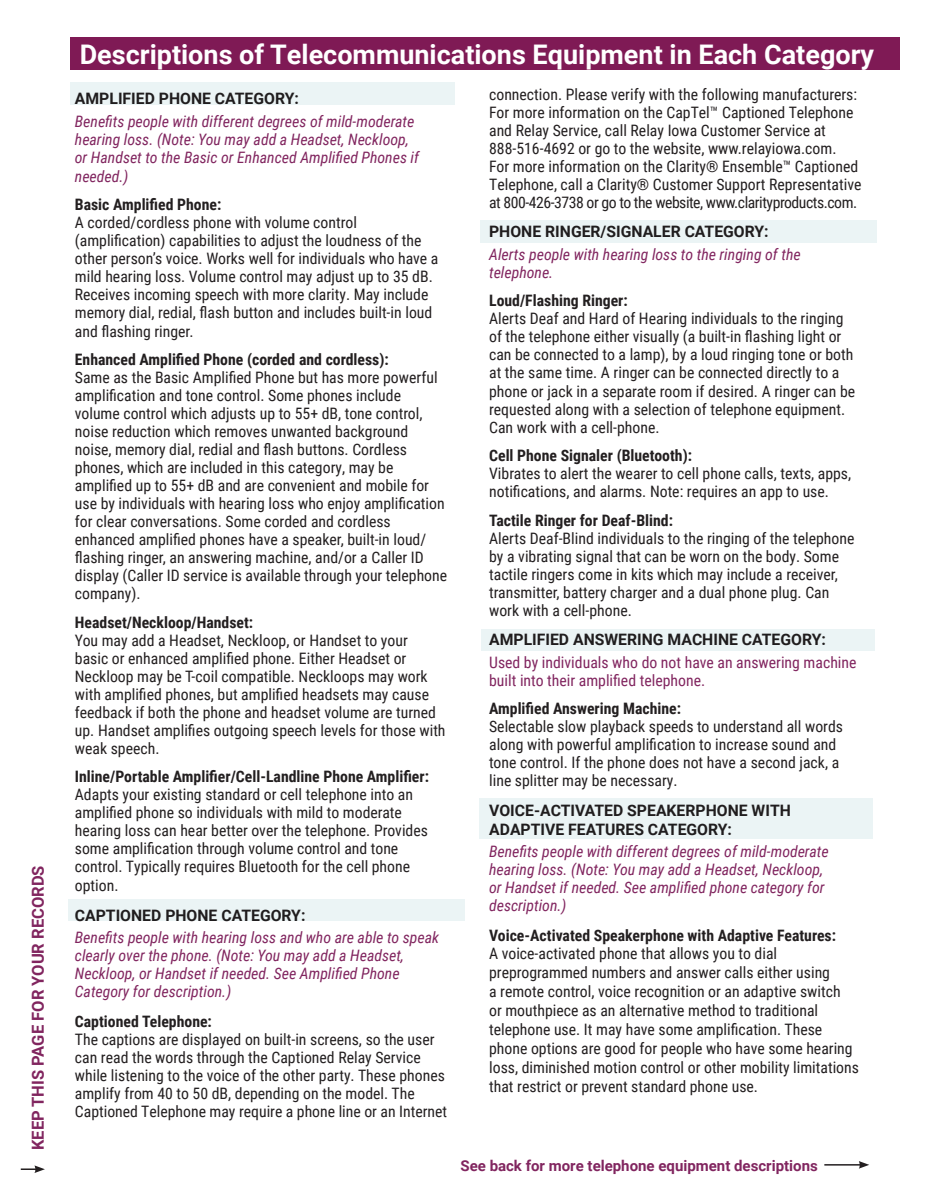
<style>
.page{position:relative;width:934px;height:1204px;background:#fff}
.page>*{position:absolute;margin:0;border:0;box-sizing:border-box;transform-origin:0 0}
.t1{font:700 27px "Roboto";color:#fff}
.t2{font:700 16.5px "Roboto";color:#81255f}
.t3{font:15.75px/18px "Roboto Condensed";color:#231f20}
.t4{font:italic 15.75px/18px "Roboto Condensed";color:#81255f}
.t5{font:700 15.75px "Roboto Condensed";color:#231f20}
.t6{font:700 15.75px/18.9px "Roboto";color:#231f20}
.t7{font:15.75px/18px "Roboto Condensed";color:#81255f}
.t8{font:700 15px "Roboto";color:#81255f}
</style>
<div class="page">
<svg style="left:21px;top:1165px;width:24px;height:7px"></svg>
<div style="left:71px;top:83px;width:384px;height:22px;background:#ebf4f5"></div>
<div style="left:480px;top:221px;width:396px;height:22px;background:#ebf4f5"></div>
<div style="left:68px;top:899px;width:397px;height:22px;background:#ebf4f5"></div>
<hr style="left:824px;top:1163px;width:37px;height:2px;background:#231f20">
<svg style="left:859px;top:1161px;width:10px;height:7px"></svg>
<div style="left:481px;top:629px;width:393px;height:22px;background:#ebf4f5"></div>
<div style="left:479px;top:797px;width:394px;height:41px;background:#ebf4f5"></div>
<div style="left:71px;top:37px;width:829px;height:32px;background:#7f1a55"></div>
<p class="t2" style="left:27px;top:1149px;width:286px;rotate:-90deg">KEEP THIS PAGE FOR YOUR RECORDS</p>
<h1 class="t1" style="left:80px;top:36px;width:796px">Descriptions of Telecommunications Equipment in Each Category</h1>
<p class="t6" style="left:75px;top:89px;width:226px">AMPLIFIED PHONE CATEGORY:</p>
<p class="t4" style="left:75px;top:112px;width:346px">Benefits people with different degrees of mild-moderate hearing loss. (Note: You may add a Headset, Neckloop, or Handset to the Basic or Enhanced Amplified Phones if needed.)</p>
<p class="t5" style="left:75px;top:194px;width:148px">Basic Amplified Phone:</p>
<p class="t3" style="left:75px;top:213px;width:365px">A corded/cordless phone with volume control (amplification) capabilities to adjust the loudness of the other person’s voice. Works well for individuals who have a mild hearing loss. Volume control may adjust up to 35 dB.<br>Receives incoming speech with more clarity. May include memory dial, redial, flash button and includes built-in loud and flashing ringer.</p>
<p class="t5" style="left:75px;top:348px;width:315px">Enhanced Amplified Phone (corded and cordless):</p>
<p class="t3" style="left:75px;top:368px;width:374px">Same as the Basic Amplified Phone but has more powerful amplification and tone control. Some phones include volume control which adjusts up to 55+ dB, tone control, noise reduction which removes unwanted background noise, memory dial, redial and flash buttons. Cordless phones, which are included in this category, may be amplified up to 55+ dB and are convenient and mobile for use by individuals with hearing loss who enjoy amplification for clear conversations. Some corded and cordless enhanced amplified phones have a speaker, built-in loud/ flashing ringer, an answering machine, and/or a Caller ID display (Caller ID service is available through your telephone company).</p>
<p class="t5" style="left:75px;top:611px;width:180px">Headset/Neckloop/Handset:</p>
<p class="t3" style="left:75px;top:630px;width:372px">You may add a Headset, Neckloop, or Handset to your<br>basic or enhanced amplified phone. Either Headset or Neckloop may be T-coil compatible. Neckloops may work with amplified phones, but amplified headsets may cause feedback if both the phone and headset volume are turned up. Handset amplifies outgoing speech levels for those with weak speech.</p>
<p class="t5" style="left:75px;top:765px;width:356px">Inline/Portable Amplifier/Cell-Landline Phone Amplifier:</p>
<p class="t3" style="left:75px;top:785px;width:355px">Adapts your existing standard or cell telephone into an amplified phone so individuals with mild to moderate hearing loss can hear better over the telephone. Provides some amplification through volume control and tone control. Typically requires Bluetooth for the cell phone option.</p>
<p class="t6" style="left:75px;top:905px;width:232px">CAPTIONED PHONE CATEGORY:</p>
<p class="t4" style="left:75px;top:927px;width:366px">Benefits people with hearing loss and who are able to speak clearly over the phone. (Note: You may add a Headset, Neckloop, or Handset if needed. See Amplified Phone Category for description.)</p>
<p class="t5" style="left:75px;top:1010px;width:139px">Captioned Telephone:</p>
<p class="t3" style="left:75px;top:1029px;width:374px">The captions are displayed on built-in screens, so the user can read the words through the Captioned Relay Service while listening to the voice of the other party. These phones amplify from 40 to 50 dB, depending on the model. The Captioned Telephone may require a phone line or an Internet</p>
<p class="t3" style="left:489px;top:85px;width:374px">connection. Please verify with the following manufacturers:<br>For more information on the CapTel™ Captioned Telephone and Relay Service, call Relay Iowa Customer Service at 888-516-4692 or go to the website, www.relayiowa.com.<br>For more information on the Clarity® Ensemble™ Captioned Telephone, call a Clarity® Customer Support Representative at 800-426-3738 or go to the website, www.clarityproducts.com.</p>
<p class="t6" style="left:489px;top:222px;width:281px">PHONE RINGER/SIGNALER CATEGORY:</p>
<p class="t4" style="left:489px;top:245px;width:313px">Alerts people with hearing loss to the ringing of the telephone.</p>
<p class="t5" style="left:489px;top:290px;width:140px">Loud/Flashing Ringer:</p>
<p class="t3" style="left:489px;top:309px;width:367px">Alerts Deaf and Hard of Hearing individuals to the ringing of the telephone either visually (a built-in flashing light or can be connected to a lamp), by a loud ringing tone or both at the same time. A ringer can be connected directly to a phone or jack in a separate room if desired. A ringer can be requested along with a selection of telephone equipment.<br>Can work with a cell-phone.</p>
<p class="t5" style="left:489px;top:444px;width:204px">Cell Phone Signaler (Bluetooth):</p>
<p class="t3" style="left:489px;top:464px;width:364px">Vibrates to alert the wearer to cell phone calls, texts, apps, notifications, and alarms. Note: requires an app to use.</p>
<p class="t5" style="left:489px;top:509px;width:185px">Tactile Ringer for Deaf-Blind:</p>
<p class="t3" style="left:489px;top:528px;width:367px">Alerts Deaf-Blind individuals to the ringing of the telephone by a vibrating signal that can be worn on the body. Some tactile ringers come in kits which may include a receiver, transmitter, battery charger and a dual phone plug. Can work with a cell-phone.</p>
<p class="t6" style="left:489px;top:629px;width:338px">AMPLIFIED ANSWERING MACHINE CATEGORY:</p>
<p class="t7" style="left:489px;top:652px;width:369px">Used by individuals who do not have an answering machine built into their amplified telephone.</p>
<p class="t5" style="left:489px;top:697px;width:193px">Amplified Answering Machine:</p>
<p class="t3" style="left:489px;top:717px;width:355px">Selectable slow playback speeds to understand all words along with powerful amplification to increase sound and tone control. If the phone does not have a second jack, a line splitter may be necessary.</p>
<p class="t6" style="left:489px;top:799px;width:303px">VOICE-ACTIVATED SPEAKERPHONE WITH<br>ADAPTIVE FEATURES CATEGORY:</p>
<p class="t4" style="left:489px;top:841px;width:341px">Benefits people with different degrees of mild-moderate hearing loss. (Note: You may add a Headset, Neckloop, or Handset if needed. See amplified phone category for description.)</p>
<p class="t5" style="left:489px;top:923px;width:348px">Voice-Activated Speakerphone with Adaptive Features:</p>
<p class="t3" style="left:489px;top:943px;width:371px;line-height:18.9px">A voice-activated phone that allows you to dial preprogrammed numbers and answer calls either using<br>a remote control, voice recognition or an adaptive switch<br>or mouthpiece as an alternative method to traditional telephone use. It may have some amplification. These phone options are good for people who have some hearing loss, diminished motion control or other mobility limitations that restrict or prevent standard phone use.</p>
<p class="t8" style="left:460px;top:1154px;width:359px">See back for more telephone equipment descriptions</p>
</div>
